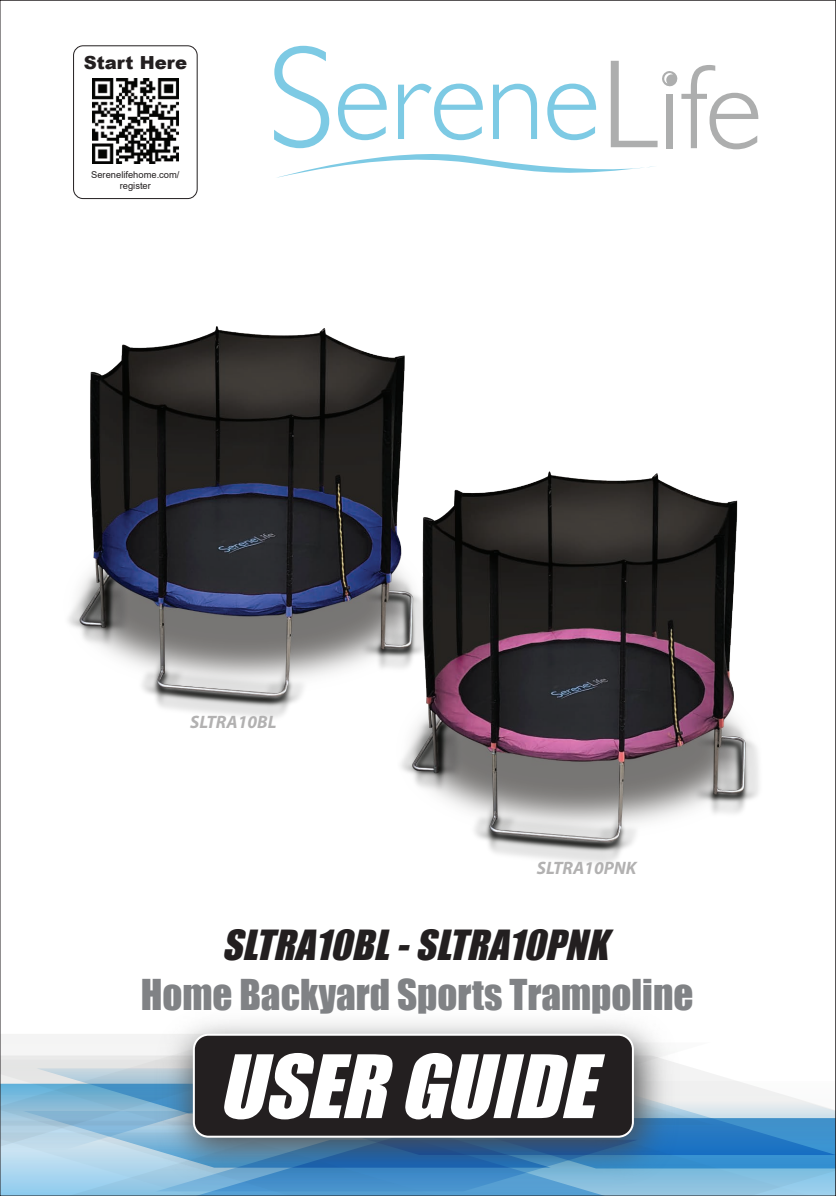
<style>
.page{position:relative;width:836px;height:1196px;background:#fff}
.page>*{position:absolute;margin:0;border:0;box-sizing:border-box;transform-origin:0 0}
.t1{font:italic 80.6px "Impact";color:#fff}
.t2{font:39px "Impact";color:#808285}
.t3{font:italic 38.2px "Impact";color:#231f20}
.t4{font:italic 700 18px "Myriad Pro";color:#b2b1b1}
.t5{font:900 18px "Arial";color:#231f20}
.t6{font:9.4px/11.2px "Arial";color:#231f20;text-align:center}
</style>
<div class="page">
<svg style="left:2px;top:1042px;width:120px;height:17px"></svg>
<svg style="left:2px;top:1059px;width:831px;height:132px"></svg>
<svg style="left:62px;top:1117px;width:771px;height:76px;background:#6dacd9"></svg>
<img style="left:122px;top:1022px;width:590px;height:173px">
<div style="left:194px;top:1034px;width:438px;height:102px;background:#231f20;border-radius:15px"></div>
<div style="left:193px;top:1033px;width:440px;height:104px;border:2px solid #fff;border-radius:15px"></div>
<img style="left:92px;top:78px;width:86px;height:86px">
<div style="left:73px;top:45px;width:124px;height:154px;border:1px solid #231f20;border-radius:10px"></div>
<svg style="left:274px;top:46px;width:484px;height:132px"></svg>
<img style="left:68px;top:327px;width:691px;height:536px">
<p class="t5" style="left:84px;top:49px;width:105px">Start Here</p>
<p class="t6" style="left:91px;top:169px;width:90px">Serenelifehome.com/ register</p>
<p class="t4" style="left:190px;top:710px;width:88px">SLTRA10BL</p>
<p class="t4" style="left:536px;top:855px;width:101px">SLTRA10PNK</p>
<p class="t3" style="left:221px;top:915px;width:399px">SLTRA10BL-SLTRA10PNK</p>
<p class="t2" style="left:141px;top:964px;width:554px">Home Backyard Sports Trampoline</p>
<h1 class="t1" style="left:218px;top:1023px;width:403px">USERGUIDE</h1>
</div>
